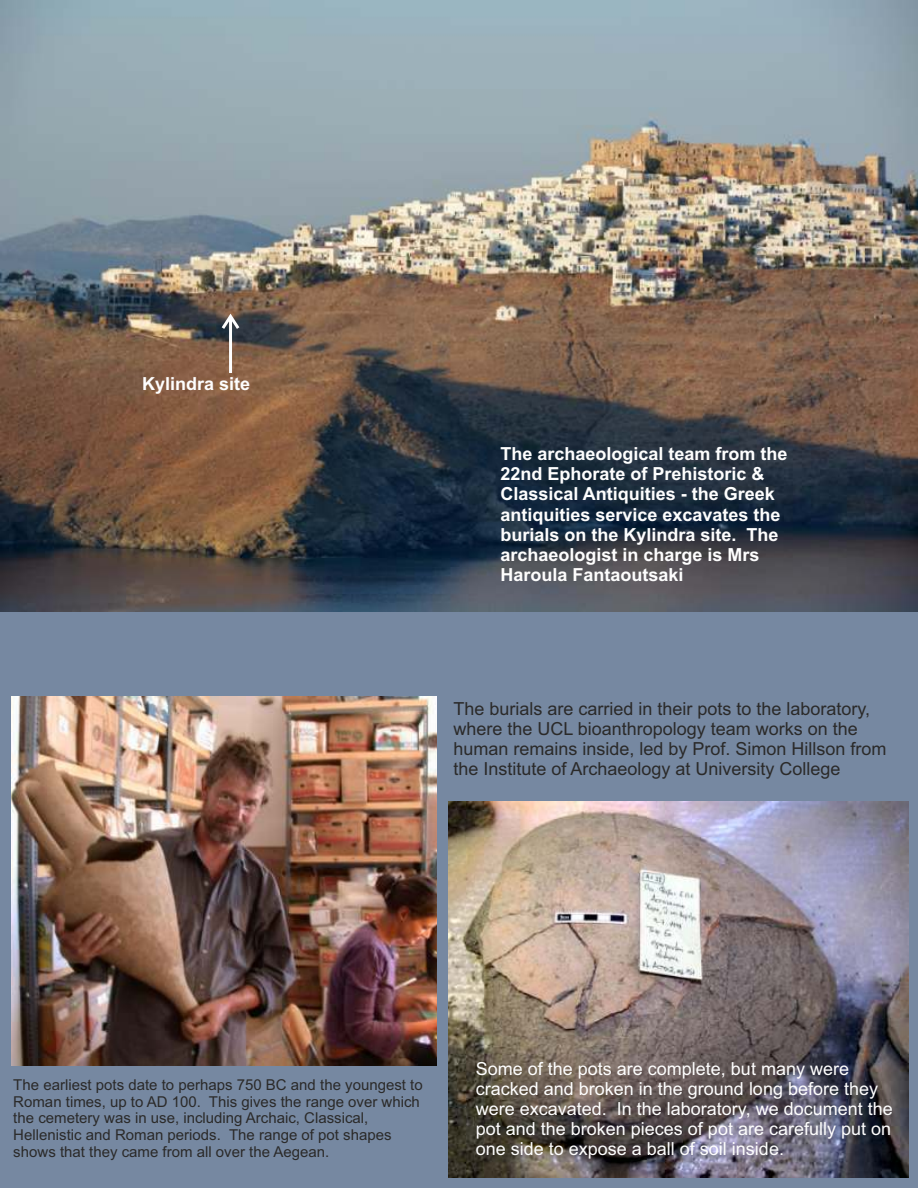
<style>
.page{position:relative;width:918px;height:1188px;background:#7688a1}
.page>*{position:absolute;margin:0;border:0;box-sizing:border-box;transform-origin:0 0}
.t1{font:700 18px/20.1px "Arial";color:#fefefe}
.t2{font:18px/20.1px "Arial";color:#fefefe}
.t3{font:18px/20.1px "Arial";color:#2b2a29}
.t4{font:15px/16.8px "Arial";color:#2b2a29}
</style>
<div class="page">
<img style="left:12px;top:697px;width:424px;height:368px">
<img style="left:448px;top:801px;width:460px;height:376px">
<img style="left:0;top:0;width:918px;height:612px">
<svg style="left:222px;top:314px;width:17px;height:59px"></svg>
<p class="t1" style="left:142px;top:375px;width:110px">Kylindra site</p>
<p class="t1" style="left:500px;top:446px;width:289px">The archaeological team from the<br>22nd Ephorate of Prehistoric &amp;<br>Classical Antiquities - the Greek antiquities service excavates the burials on the Kylindra site. The archaeologist in charge is Mrs<br>Haroula Fantaoutsaki</p>
<p class="t3" style="left:453px;top:700px;width:435px">The burials are carried in their pots to the laboratory, where the UCL bioanthropology team works on the human remains inside, led by Prof. Simon Hillson from the Institute of Archaeology at University College</p>
<p class="t4" style="left:13px;top:1077px;width:411px">The earliest pots date to perhaps 750 BC and the youngest to Roman times, up to AD 100. This gives the range over which the cemetery was in use, including Archaic, Classical, Hellenistic and Roman periods. The range of pot shapes shows that they came from all over the Aegean.</p>
<p class="t2" style="left:476px;top:1060px;width:418px">Some of the pots are complete, but many were cracked and broken in the ground long before they were excavated. In the laboratory, we document the pot and the broken pieces of pot are carefully put on one side to expose a ball of soil inside.</p>
</div>
